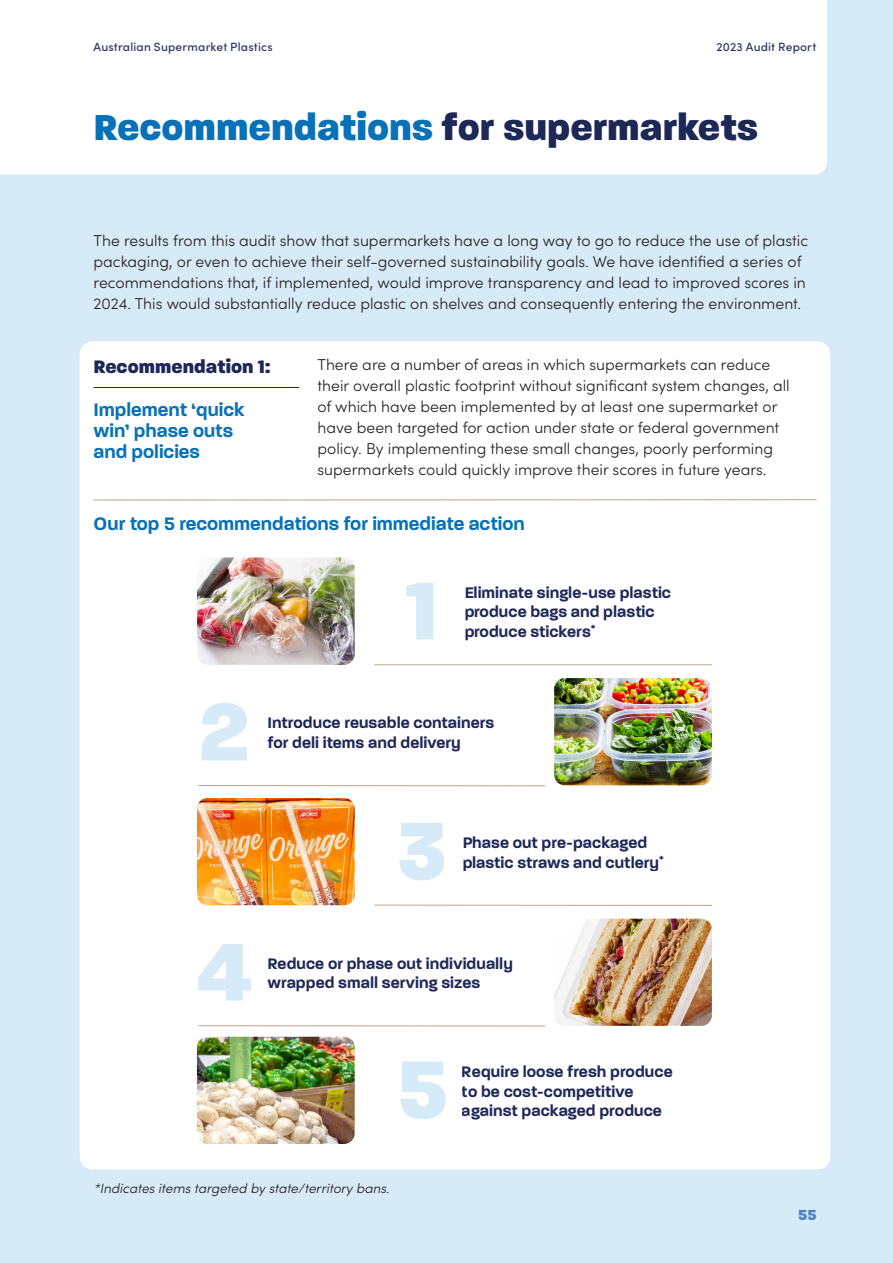
<style>
.page{position:relative;width:893px;height:1263px;background:#d6eaf8}
.page>*{position:absolute;margin:0;border:0;box-sizing:border-box;transform-origin:0 0}
.t1{font:800 39px "Paralucent";color:#0871b8}
.Body_Copy-No_Baseline{font:600 19.5px "Paralucent";color:#0871b8}
.H3_with_underline{font:600 19.5px/21px "Paralucent";color:#0871b8}
.H3_with_underline-2{font:800 19.5px "Paralucent";color:#1d2857}
.t2{font:600 16.5px/19.5px "Paralucent";color:#1d2857}
.Body_Copy-No_Baseline-2{font:300 15.75px/21px "Sofia Pro";color:#231f20}
.t3{font:800 15.75px "Paralucent";color:#4e84c3}
.t4{font:italic 300 13.5px "Sofia Pro";color:#231f20}
.t5{font:500 12px "Sofia Pro";letter-spacing:.015em;color:#2e3762}
.s1{color:#1d2857}
</style>
<div class="page">
<div style="left:0;top:0;width:827px;height:174px;background:#fff"></div>
<div style="left:80px;top:341px;width:750px;height:828px;background:#fff;border-radius:13px"></div>
<hr style="left:94px;top:499px;width:722px;height:1px;background:#bea78b">
<img style="left:554px;top:678px;width:158px;height:107px">
<img style="left:197px;top:557px;width:158px;height:108px">
<img style="left:197px;top:798px;width:158px;height:107px">
<img style="left:197px;top:1037px;width:158px;height:107px">
<img style="left:554px;top:918px;width:158px;height:108px">
<hr style="left:198px;top:1025px;width:347px;height:1px;background:#bea78b">
<hr style="left:374px;top:664px;width:338px;height:1px;background:#bea78b">
<hr style="left:374px;top:905px;width:338px;height:1px;background:#bea78b">
<svg style="left:401px;top:1061px;width:45px;height:58px"></svg>
<svg style="left:198px;top:944px;width:53px;height:56px"></svg>
<svg style="left:399px;top:823px;width:45px;height:57px"></svg>
<svg style="left:202px;top:703px;width:45px;height:57px"></svg>
<svg style="left:406px;top:583px;width:27px;height:56px"></svg>
<hr style="left:94px;top:387px;width:205px;height:1px;background:#1d2857">
<hr style="left:198px;top:785px;width:347px;height:1px;background:#bea78b">
<p class="t5" style="left:94px;top:38px;width:181px">Australian Supermarket Plastics</p>
<p class="t5" style="left:716px;top:38px;width:101px">2023 Audit Report</p>
<h2 class="t1" style="left:94px;top:103px;width:666px">Recommendations <span class="s1">for supermarkets</span></h2>
<p class="Body_Copy-No_Baseline-2" style="left:94px;top:229px;width:716px">The results from this audit show that supermarkets have a long way to go to reduce the use of plastic packaging, or even to achieve their self-governed sustainability goals. We have identified a series of recommendations that, if implemented, would improve transparency and lead to improved scores in 2024. This would substantially reduce plastic on shelves and consequently entering the environment.</p>
<p class="H3_with_underline-2" style="left:94px;top:355px;width:179px">Recommendation 1:</p>
<p class="H3_with_underline" style="left:94px;top:399px;width:153px">Implement ‘quick win’ phase outs and policies</p>
<p class="Body_Copy-No_Baseline-2" style="left:317px;top:353px;width:474px">There are a number of areas in which supermarkets can reduce their overall plastic footprint without significant system changes, all of which have been implemented by at least one supermarket or have been targeted for action under state or federal government policy. By implementing these small changes, poorly performing supermarkets could quickly improve their scores in future years.</p>
<p class="Body_Copy-No_Baseline" style="left:94px;top:512px;width:433px">Our top 5 recommendations for immediate action</p>
<p class="t2" style="left:464px;top:583px;width:208px">Eliminate single-use plastic produce bags and plastic produce stickers<sup>*</sup></p>
<p class="t2" style="left:267px;top:713px;width:228px">Introduce reusable containers for deli items and delivery</p>
<p class="t2" style="left:462px;top:833px;width:203px">Phase out pre-packaged plastic straws and cutlery<sup>*</sup></p>
<p class="t2" style="left:267px;top:954px;width:247px">Reduce or phase out individually wrapped small serving sizes</p>
<p class="t4" style="left:94px;top:1179px;width:297px">*Indicates items targeted by state/territory bans.</p>
<p class="t2" style="left:462px;top:1062px;width:212px">Require loose fresh produce to be cost-competitive against packaged produce</p>
<p class="t3" style="left:798px;top:1206px;width:20px">55</p>
</div>
